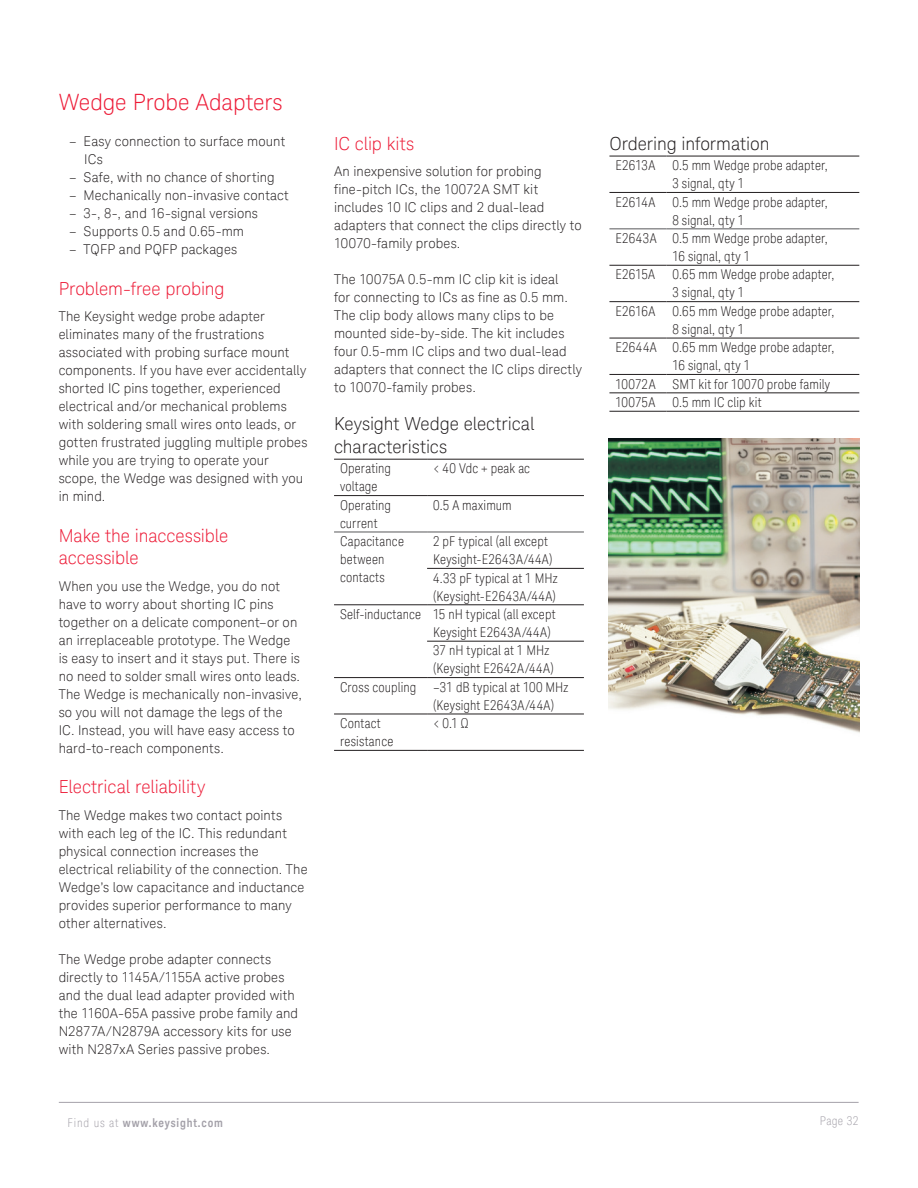
<style>
.page{position:relative;width:918px;height:1188px;background:#fff}
.page>*{position:absolute;margin:0;border:0;box-sizing:border-box;transform-origin:0 0}
.K_Heading_1{font:300 22.5px "Keysight Sans";letter-spacing:-.005em;color:#ed1a36}
.K_Heading_2{font:300 18px/22.5px "Keysight Sans";letter-spacing:-.005em;color:#ed1a36}
.K_Body_Text{font:300 18px/22.5px "Keysight Sans";letter-spacing:-.005em;color:#231f20}
.K_Body_Text-2{font:300 13.5px/18px "Keysight Sans";letter-spacing:.01em;color:#231f20}
.K_Table_Text{font:300 condensed 13.5px/18px "Keysight Sans";letter-spacing:.015em;color:#231f20}
.t1{font:700 12px "Keysight Sans Condensed";letter-spacing:.07em;color:#a4a1a9}
.t2{font:300 condensed 12px "Keysight Sans";letter-spacing:.03em;color:#a4a1a9}
.s1{font-family:"Keysight Sans";font-weight:300;font-stretch:condensed}
</style>
<div class="page">
<hr style="left:59px;top:1102px;width:800px;height:1px;background:#a4a1a9">
<img style="left:609px;top:439px;width:250px;height:294px">
<hr style="left:334px;top:459px;width:93px;height:1px;background:#231f20">
<hr style="left:427px;top:459px;width:157px;height:1px;background:#231f20">
<hr style="left:334px;top:495px;width:93px;height:1px;background:#231f20">
<hr style="left:427px;top:495px;width:157px;height:1px;background:#231f20">
<hr style="left:334px;top:677px;width:93px;height:1px;background:#231f20">
<hr style="left:334px;top:532px;width:93px;height:1px;background:#57585a">
<hr style="left:334px;top:604px;width:93px;height:1px;background:#231f20">
<hr style="left:427px;top:568px;width:157px;height:1px;background:#231f20">
<hr style="left:427px;top:604px;width:157px;height:1px;background:#231f20">
<hr style="left:427px;top:641px;width:157px;height:1px;background:#231f20">
<hr style="left:427px;top:677px;width:157px;height:1px;background:#231f20">
<hr style="left:334px;top:714px;width:93px;height:1px;background:#231f20">
<hr style="left:427px;top:714px;width:157px;height:1px;background:#231f20">
<hr style="left:334px;top:750px;width:93px;height:1px;background:#231f20">
<hr style="left:427px;top:750px;width:157px;height:1px;background:#231f20">
<hr style="left:427px;top:532px;width:157px;height:1px;background:#57585a">
<hr style="left:609px;top:156px;width:57px;height:1px;background:#231f20">
<hr style="left:666px;top:156px;width:193px;height:1px;background:#231f20">
<hr style="left:609px;top:192px;width:57px;height:1px;background:#231f20">
<hr style="left:666px;top:192px;width:193px;height:1px;background:#231f20">
<hr style="left:609px;top:265px;width:57px;height:1px;background:#231f20">
<hr style="left:666px;top:265px;width:193px;height:1px;background:#231f20">
<hr style="left:609px;top:301px;width:57px;height:1px;background:#231f20">
<hr style="left:666px;top:301px;width:193px;height:1px;background:#231f20">
<hr style="left:609px;top:338px;width:57px;height:1px;background:#231f20">
<hr style="left:666px;top:338px;width:193px;height:1px;background:#231f20">
<hr style="left:609px;top:374px;width:57px;height:1px;background:#231f20">
<hr style="left:666px;top:374px;width:193px;height:1px;background:#231f20">
<hr style="left:609px;top:392px;width:57px;height:1px;background:#231f20">
<hr style="left:609px;top:411px;width:57px;height:1px;background:#231f20">
<hr style="left:666px;top:392px;width:193px;height:1px;background:#231f20">
<hr style="left:666px;top:411px;width:193px;height:1px;background:#231f20">
<hr style="left:609px;top:228px;width:57px;height:1px;background:#57585a">
<hr style="left:666px;top:228px;width:193px;height:1px;background:#57585a">
<p class="K_Heading_1" style="left:59px;top:89px;width:225px">Wedge Probe Adapters</p>
<p class="K_Body_Text-2" style="left:84px;top:133px;width:203px;text-indent:-15px">– Easy connection to surface mount<br>ICs</p>
<p class="K_Body_Text-2" style="left:69px;top:169px;width:207px">– Safe, with no chance of shorting</p>
<p class="K_Body_Text-2" style="left:69px;top:187px;width:221px">– Mechanically non-invasive contact</p>
<p class="K_Body_Text-2" style="left:69px;top:205px;width:190px">– 3-, 8-, and 16-signal versions</p>
<p class="K_Body_Text-2" style="left:69px;top:223px;width:176px">– Supports 0.5 and 0.65-mm</p>
<p class="K_Body_Text-2" style="left:69px;top:241px;width:169px">– TQFP and PQFP packages</p>
<p class="K_Heading_2" style="left:59px;top:277px;width:167px">Problem-free probing</p>
<p class="K_Body_Text-2" style="left:59px;top:308px;width:250px">The Keysight wedge probe adapter eliminates many of the frustrations associated with probing surface mount components. If you have ever accidentally shorted IC pins together, experienced electrical and/or mechanical problems with soldering small wires onto leads, or gotten frustrated juggling multiple probes while you are trying to operate your scope, the Wedge was designed with you in mind.</p>
<p class="K_Heading_2" style="left:59px;top:524px;width:171px">Make the inaccessible accessible</p>
<p class="K_Body_Text-2" style="left:59px;top:577px;width:245px">When you use the Wedge, you do not have to worry about shorting IC pins together on a delicate component–or on an irreplaceable prototype. The Wedge is easy to insert and it stays put. There is no need to solder small wires onto leads.<br>The Wedge is mechanically non-invasive, so you will not damage the legs of the<br>IC. Instead, you will have easy access to hard-to-reach components.</p>
<p class="K_Heading_2" style="left:59px;top:776px;width:148px">Electrical reliability</p>
<p class="K_Body_Text-2" style="left:59px;top:806px;width:251px">The Wedge makes two contact points with each leg of the IC. This redundant physical connection increases the electrical reliability of the connection. The Wedge’s low capacitance and inductance provides superior performance to many other alternatives.</p>
<p class="K_Body_Text-2" style="left:59px;top:950px;width:241px">The Wedge probe adapter connects directly to 1145A/1155A active probes and the dual lead adapter provided with the 1160A-65A passive probe family and N2877A/N2879A accessory kits for use with N287xA Series passive probes.</p>
<p class="K_Heading_2" style="left:334px;top:132px;width:82px">IC clip kits</p>
<p class="K_Body_Text-2" style="left:334px;top:162px;width:249px">An inexpensive solution for probing fine-pitch ICs, the 10072A SMT kit includes 10 IC clips and 2 dual-lead adapters that connect the clips directly to 10070-family probes.</p>
<p class="K_Body_Text-2" style="left:334px;top:270px;width:250px">The 10075A 0.5-mm IC clip kit is ideal<br>for connecting to ICs as fine as 0.5 mm.<br>The clip body allows many clips to be mounted side-by-side. The kit includes four 0.5-mm IC clips and two dual-lead adapters that connect the IC clips directly to 10070-family probes.</p>
<p class="K_Body_Text" style="left:334px;top:413px;width:202px">Keysight Wedge electrical characteristics</p>
<p class="K_Table_Text" style="left:340px;top:460px;width:52px">Operating voltage</p>
<p class="K_Table_Text" style="left:433px;top:460px;width:99px">&lt; 40 Vdc + peak ac</p>
<p class="K_Table_Text" style="left:340px;top:496px;width:52px">Operating current</p>
<p class="K_Table_Text" style="left:433px;top:496px;width:80px">0.5 A maximum</p>
<p class="K_Table_Text" style="left:340px;top:532px;width:65px">Capacitance between contacts</p>
<p class="K_Table_Text" style="left:433px;top:532px;width:121px">2 pF typical (all except<br>Keysight-E2643A/44A)</p>
<p class="K_Table_Text" style="left:433px;top:569px;width:126px">4.33 pF typical at 1 MHz (Keysight-E2643A/44A)</p>
<p class="K_Table_Text" style="left:340px;top:605px;width:83px">Self-inductance</p>
<p class="K_Table_Text" style="left:433px;top:605px;width:124px">15 nH typical (all except<br>Keysight E2643A/44A)</p>
<p class="K_Table_Text" style="left:433px;top:642px;width:122px">37 nH typical at 1 MHz (Keysight E2642A/44A)</p>
<p class="K_Table_Text" style="left:340px;top:678px;width:78px">Cross coupling</p>
<p class="K_Table_Text" style="left:433px;top:678px;width:137px">–31 dB typical at 100 MHz (Keysight E2643A/44A)</p>
<p class="K_Table_Text" style="left:340px;top:714px;width:55px">Contact resistance</p>
<p class="K_Table_Text" style="left:433px;top:714px;width:37px">&lt; 0.1 Ω</p>
<p class="K_Body_Text" style="left:609px;top:132px;width:162px">Ordering information</p>
<p class="K_Table_Text" style="left:615px;top:156px;width:41px">E2613A</p>
<p class="K_Table_Text" style="left:672px;top:156px;width:157px">0.5 mm Wedge probe adapter,<br>3 signal, qty 1</p>
<p class="K_Table_Text" style="left:615px;top:193px;width:41px">E2614A</p>
<p class="K_Table_Text" style="left:672px;top:193px;width:157px">0.5 mm Wedge probe adapter,<br>8 signal, qty 1</p>
<p class="K_Table_Text" style="left:615px;top:229px;width:43px">E2643A</p>
<p class="K_Table_Text" style="left:672px;top:229px;width:157px">0.5 mm Wedge probe adapter,<br>16 signal, qty 1</p>
<p class="K_Table_Text" style="left:615px;top:266px;width:41px">E2615A</p>
<p class="K_Table_Text" style="left:672px;top:266px;width:163px">0.65 mm Wedge probe adapter,<br>3 signal, qty 1</p>
<p class="K_Table_Text" style="left:615px;top:302px;width:41px">E2616A</p>
<p class="K_Table_Text" style="left:672px;top:302px;width:163px">0.65 mm Wedge probe adapter,<br>8 signal, qty 1</p>
<p class="K_Table_Text" style="left:615px;top:338px;width:43px">E2644A</p>
<p class="K_Table_Text" style="left:672px;top:338px;width:163px">0.65 mm Wedge probe adapter,<br>16 signal, qty 1</p>
<p class="K_Table_Text" style="left:615px;top:375px;width:42px">10072A</p>
<p class="K_Table_Text" style="left:672px;top:375px;width:159px">SMT kit for 10070 probe family</p>
<p class="K_Table_Text" style="left:615px;top:393px;width:41px">10075A</p>
<p class="K_Table_Text" style="left:672px;top:393px;width:91px">0.5 mm IC clip kit</p>
<p class="t1" style="left:68px;top:1115px;width:157px"><span class="s1">Find us at</span> www.keysight.com</p>
<p class="t2" style="left:820px;top:1113px;width:40px">Page 32</p>
</div>
